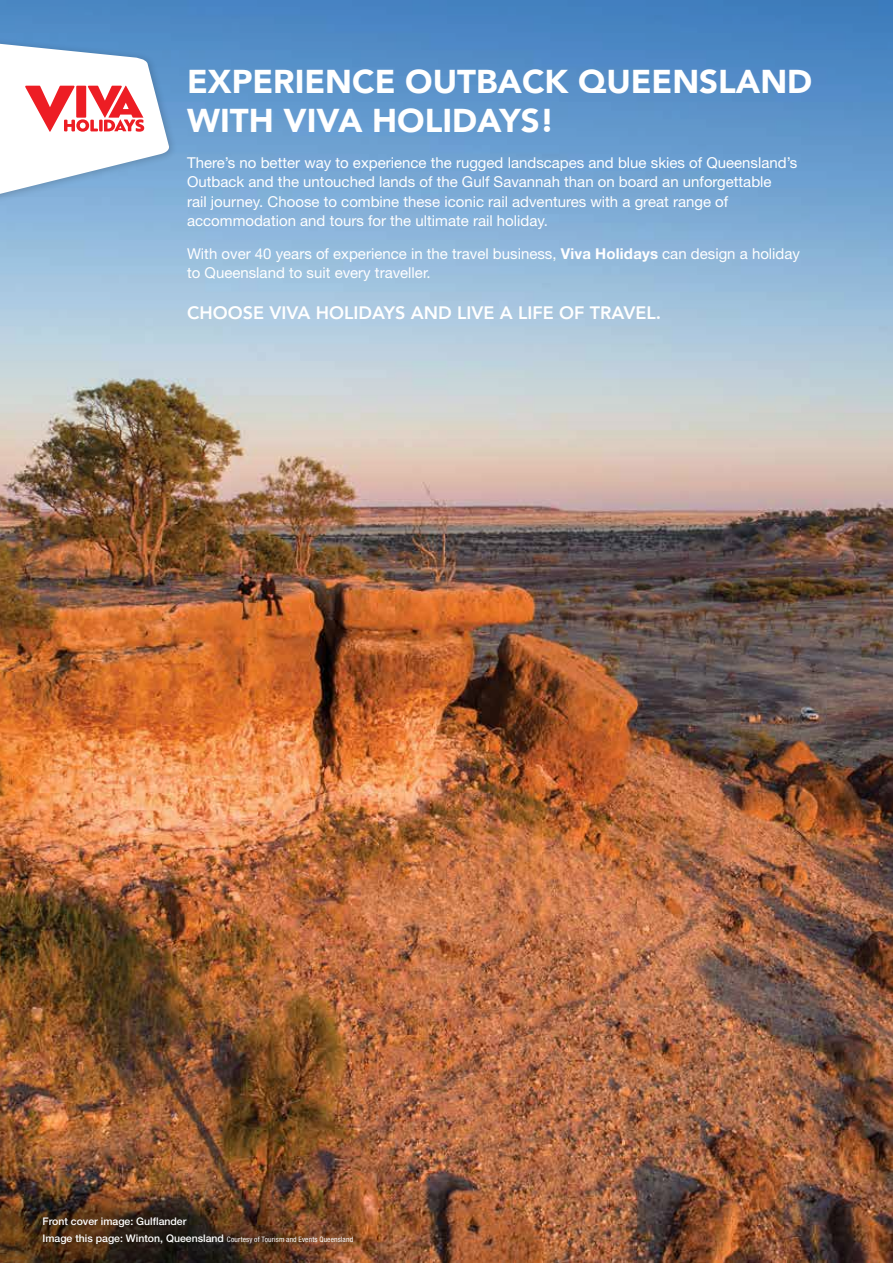
<style>
.page{position:relative;width:893px;height:1263px;background:#fff}
.page>*{position:absolute;margin:0;border:0;box-sizing:border-box;transform-origin:0 0}
.t1{font:900 33px/39px "Avenir";color:#fff}
.t2{font:800 18px "Avenir";color:#fff}
.t3{font:15px/19.5px "Helvetica Neue LT Std";color:#fff}
.t4{font:500 10.5px "Helvetica Neue LT Std";color:#fff}
.t5{font:condensed 7.5px "Helvetica Neue LT Std";letter-spacing:.015em;color:#fff}
.s1{font-weight:700}
.s2{font-weight:500;font-stretch:normal;font-size:10.5px}
</style>
<div class="page">
<img style="left:0;top:510px;width:893px;height:753px">
<svg style="left:0;top:0;width:893px;height:510px;background:#91adc6"></svg>
<img style="left:0;top:1178px;width:333px;height:85px">
<div style="left:36px;top:1210px;width:324px;height:41px;background:#000;opacity:.25"></div>
<div style="left:0;top:37px;width:177px;height:168px;background:#000;opacity:.2"></div>
<svg style="left:0;top:43px;width:170px;height:154px"></svg>
<h1 class="t1" style="left:187px;top:61px;width:627px">EXPERIENCE OUTBACK QUEENSLAND<br>WITH VIVA HOLIDAYS!</h1>
<p class="t3" style="left:187px;top:152px;width:612px">There’s no better way to experience the rugged landscapes and blue skies of Queensland’s Outback and the untouched lands of the Gulf Savannah than on board an unforgettable<br>rail journey. Choose to combine these iconic rail adventures with a great range of accommodation and tours for the ultimate rail holiday.</p>
<p class="t3" style="left:187px;top:243px;width:614px">With over 40 years of experience in the travel business, <span class="s1">Viva Holidays</span> can design a holiday to Queensland to suit every traveller.</p>
<p class="t2" style="left:187px;top:298px;width:475px">CHOOSE VIVA HOLIDAYS AND LIVE A LIFE OF TRAVEL.</p>
<p class="t4" style="left:43px;top:1215px;width:145px">Front cover image: Gulflander</p>
<p class="t5" style="left:43px;top:1235px;width:312px"><span class="s2">Image this page: Winton, Queensland</span> Courtesy of Tourism and Events Queensland</p>
</div>
